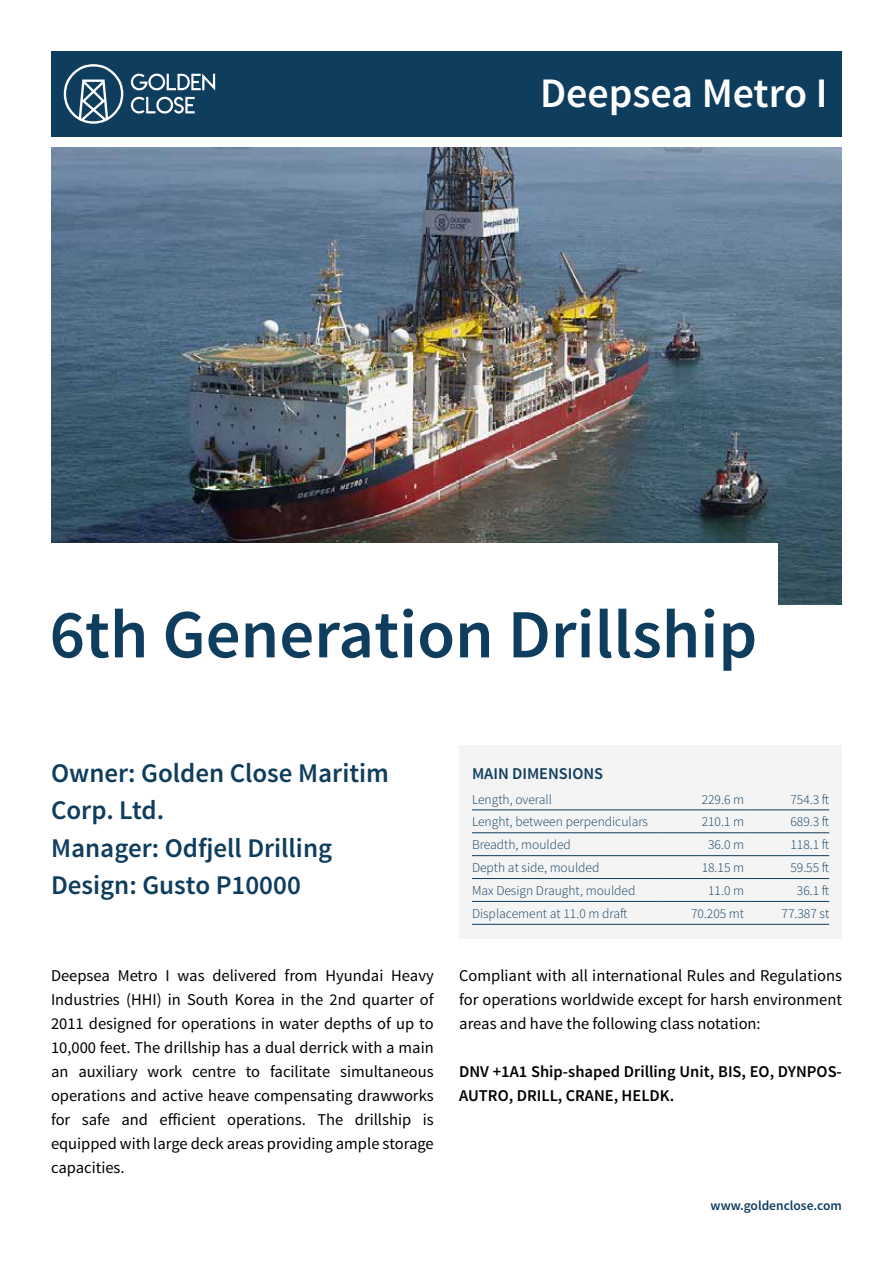
<style>
.page{position:relative;width:893px;height:1263px;background:#fff}
.page>*{position:absolute;margin:0;border:0;box-sizing:border-box;transform-origin:0 0}
.t1{font:600 69px "Source Sans Pro";color:#0f3d5e}
.t2{font:600 42px "Source Sans Pro";color:#fff}
.t3{font:600 27px/37.5px "Source Sans Pro";color:#0f3d5e}
.t4{font:16.5px/24px "Source Sans Pro";color:#000;text-align:justify}
.t5{font:600 16.5px/24px "Source Sans Pro";color:#000}
.t6{font:600 16.5px "Source Sans Pro";color:#0f3d5e}
.t7{font:300 13.5px "Source Sans Pro";color:#0f3d5e}
.t8{font:600 13.5px "Source Sans Pro";color:#0f3d5e}
</style>
<div class="page">
<div style="left:51px;top:51px;width:791px;height:86px;background:#0f3d5e"></div>
<svg style="left:63px;top:64px;width:152px;height:60px"></svg>
<img style="left:51px;top:147px;width:791px;height:458px">
<div style="left:50px;top:543px;width:728px;height:177px;background:#fff"></div>
<div style="left:459px;top:745px;width:383px;height:194px;background:#f4f4f4"></div>
<hr style="left:472px;top:809px;width:187px;height:1px;background:#0f3d5e">
<hr style="left:659px;top:809px;width:85px;height:1px;background:#0f3d5e">
<hr style="left:744px;top:809px;width:85px;height:1px;background:#0f3d5e">
<hr style="left:472px;top:832px;width:187px;height:1px;background:#0f3d5e">
<hr style="left:659px;top:832px;width:85px;height:1px;background:#0f3d5e">
<hr style="left:744px;top:832px;width:85px;height:1px;background:#0f3d5e">
<hr style="left:472px;top:855px;width:187px;height:1px;background:#0f3d5e">
<hr style="left:659px;top:855px;width:85px;height:1px;background:#0f3d5e">
<hr style="left:744px;top:855px;width:85px;height:1px;background:#0f3d5e">
<hr style="left:472px;top:878px;width:187px;height:1px;background:#0f3d5e">
<hr style="left:659px;top:878px;width:85px;height:1px;background:#0f3d5e">
<hr style="left:744px;top:878px;width:85px;height:1px;background:#0f3d5e">
<hr style="left:472px;top:901px;width:187px;height:1px;background:#0f3d5e">
<hr style="left:659px;top:901px;width:85px;height:1px;background:#0f3d5e">
<hr style="left:744px;top:901px;width:85px;height:1px;background:#0f3d5e">
<hr style="left:472px;top:924px;width:187px;height:1px;background:#0f3d5e">
<hr style="left:659px;top:924px;width:85px;height:1px;background:#0f3d5e">
<hr style="left:744px;top:924px;width:85px;height:1px;background:#0f3d5e">
<h2 class="t2" style="left:540px;top:66px;width:289px">Deepsea Metro I</h2>
<h1 class="t1" style="left:50px;top:591px;width:709px">6th Generation Drillship</h1>
<h3 class="t3" style="left:51px;top:755px;width:339px">Owner: Golden Close Maritim<br>Corp. Ltd.<br>Manager: Odfjell Drilling<br>Design: Gusto P10000</h3>
<p class="t6" style="left:472px;top:763px;width:133px">MAIN DIMENSIONS</p>
<p class="t7" style="left:472px;top:791px;width:82px">Length, overall</p>
<p class="t7" style="left:702px;top:791px;width:44px">229.6 m</p>
<p class="t7" style="left:790px;top:791px;width:40px">754.3 ft</p>
<p class="t7" style="left:472px;top:814px;width:178px">Lenght, between perpendiculars</p>
<p class="t7" style="left:702px;top:814px;width:44px">210.1 m</p>
<p class="t7" style="left:790px;top:814px;width:40px">689.3 ft</p>
<p class="t7" style="left:472px;top:836px;width:100px">Breadth, moulded</p>
<p class="t7" style="left:708px;top:836px;width:38px">36.0 m</p>
<p class="t7" style="left:790px;top:836px;width:40px">118.1 ft</p>
<p class="t7" style="left:472px;top:859px;width:129px">Depth at side, moulded</p>
<p class="t7" style="left:702px;top:859px;width:44px">18.15 m</p>
<p class="t7" style="left:790px;top:859px;width:40px">59.55 ft</p>
<p class="t7" style="left:472px;top:882px;width:165px">Max Design Draught, moulded</p>
<p class="t7" style="left:708px;top:882px;width:38px">11.0 m</p>
<p class="t7" style="left:797px;top:882px;width:34px">36.1 ft</p>
<p class="t7" style="left:472px;top:905px;width:157px">Displacement at 11.0 m draft</p>
<p class="t7" style="left:691px;top:905px;width:55px">70.205 mt</p>
<p class="t7" style="left:781px;top:905px;width:49px">77.387 st</p>
<p class="t4" style="left:51px;top:963px;width:384px">Deepsea Metro I was delivered from Hyundai Heavy Industries (HHI) in South Korea in the 2nd quarter of 2011 designed for operations in water depths of up to 10,000 feet. The drillship has a dual derrick with a main an auxiliary work centre to facilitate simultaneous operations and active heave compensating drawworks for safe and efficient operations. The drillship is equipped with large deck areas providing ample storage capacities.</p>
<p class="t4" style="left:459px;top:963px;width:384px">Compliant with all international Rules and Regulations for operations worldwide except for harsh environment areas and have the following class notation:</p>
<p class="t5" style="left:459px;top:1059px;width:384px">DNV +1A1 Ship-shaped Drilling Unit, BIS, EO, DYNPOS-<br>AUTRO, DRILL, CRANE, HELDK.</p>
<p class="t8" style="left:711px;top:1197px;width:133px">www.goldenclose.com</p>
</div>
